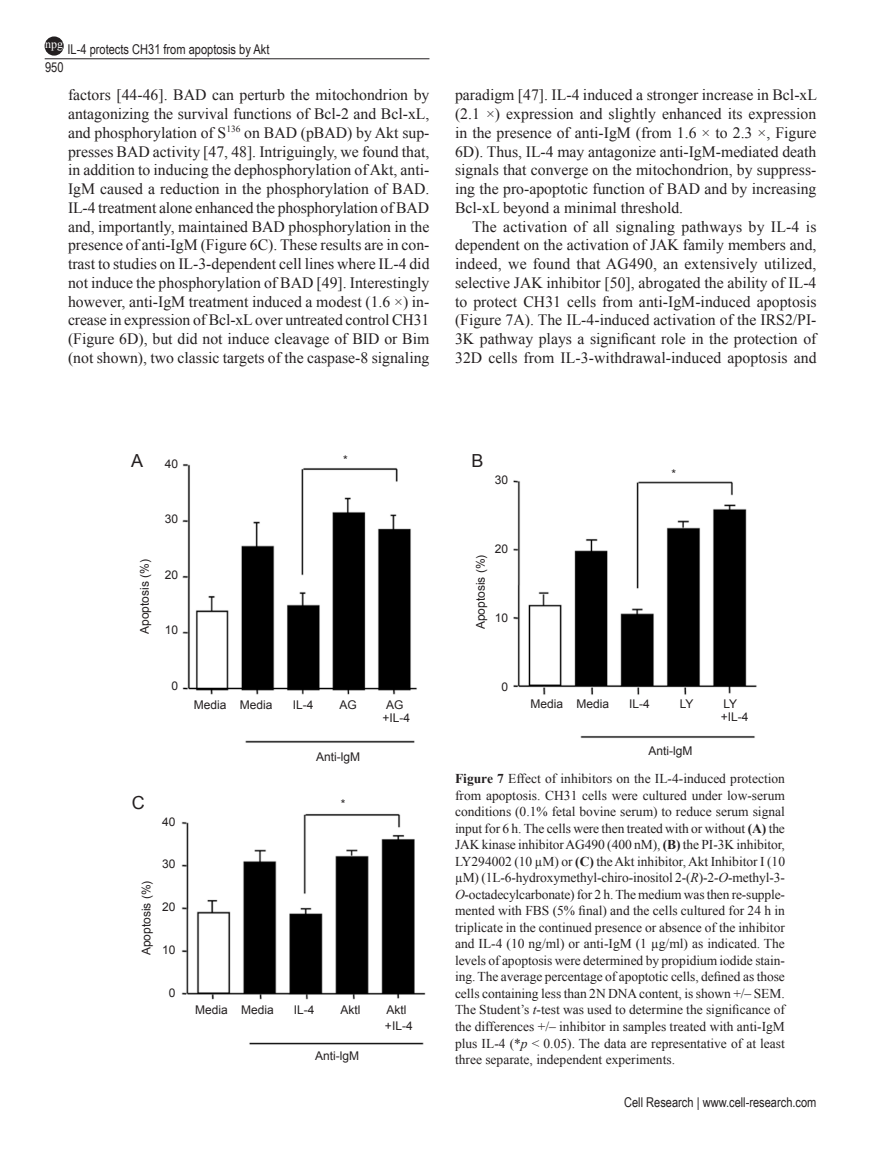
<style>
.page{position:relative;width:893px;height:1170px;background:#fff}
.page>*{position:absolute;margin:0;border:0;box-sizing:border-box;transform-origin:0 0}
.t1{font:18px "Arial";color:#231f20}
.t2{font:15.75px/18.8px "Times New Roman";color:#231f20;text-align:justify}
.t3{font:15.75px "Times New Roman PSMT2";color:#231f20}
.t4{font:13.5px/16.5px "Times New Roman";letter-spacing:-.005em;color:#231f20;text-align:justify}
.t5{font:13.5px "Times New Roman PSMT2";color:#231f20}
.t6{font:13.5px "Arial Narrow";color:#231f20}
.t7{font:12px/13.2px "Arial";color:#231f20}
.t8{font:12px "Times New Roman";color:#fff}
.s1{font-weight:700}
.s2{font-style:italic}
.s3{font-family:"Times New Roman"}
.s4{font-family:"Times New Roman";font-style:italic}
</style>
<div class="page">
<hr style="left:45px;top:58px;width:384px;height:1px;background:#231f20">
<div style="left:45px;top:37px;width:18px;height:18px;background:#231f20;border-radius:50%"></div>
<div style="left:45px;top:36px;width:19px;height:20px;border:2px solid #231f20;border-radius:50%"></div>
<img style="left:181px;top:464px;width:576px;height:581px">
<p class="t8" style="left:45px;top:36px;width:19px">npg</p>
<p class="t6" style="left:68px;top:40px;width:203px">IL-4 protects CH31 from apoptosis by Akt</p>
<p class="t6" style="left:45px;top:57px;width:20px">950</p>
<p class="t2" style="left:68px;top:85px;width:363px">factors [44-46]. BAD can perturb the mitochondrion by antagonizing the survival functions of Bcl-2 and Bcl-xL, and phosphorylation of S<sup>136</sup> on BAD (pBAD) by Akt sup&shy;presses BAD activity [47, 48]. Intriguingly, we found that, in addition to inducing the dephosphorylation of Akt, anti-IgM caused a reduction in the phosphorylation of BAD.<br>IL-4 treatment alone enhanced the phosphorylation of BAD and, importantly, maintained BAD phosphorylation in the presence of anti-IgM (Figure 6C). These results are in con&shy;trast to studies on IL-3-dependent cell lines where IL-4 did not induce the phosphorylation of BAD [49]. Interestingly however, anti-IgM treatment induced a modest (1.6 ×) in&shy;crease in expression of Bcl-xL over untreated control CH31 (Figure 6D), but did not induce cleavage of BID or Bim (not shown), two classic targets of the caspase-8 signaling</p>
<p class="t2" style="left:455px;top:85px;width:364px">paradigm [47]. IL-4 induced a stronger increase in Bcl-xL (2.1 ×) expression and slightly enhanced its expression in the presence of anti-IgM (from 1.6 × to 2.3 ×, Figure 6D). Thus, IL-4 may antagonize anti-IgM-mediated death signals that converge on the mitochondrion, by suppress&shy;ing the pro-apoptotic function of BAD and by increasing Bcl-xL beyond a minimal threshold.</p>
<p class="t2" style="left:455px;top:217px;width:363px;text-indent:17px">The activation of all signaling pathways by IL-4 is dependent on the activation of JAK family members and, indeed, we found that AG490, an extensively utilized, selective JAK inhibitor [50], abrogated the ability of IL-4 to protect CH31 cells from anti-IgM-induced apoptosis (Figure 7A). The IL-4-induced activation of the IRS2/PI-</p>
<p class="t3" style="left:455px;top:328px;width:363px">3K pathway plays a significant role in the protection of</p>
<p class="t2" style="left:455px;top:348px;width:363px">32D cells from IL-3-withdrawal-induced apoptosis and</p>
<p class="t1" style="left:131px;top:448px;width:14px">A</p>
<p class="t7" style="left:165px;top:457px;width:15px">40</p>
<p class="t7" style="left:165px;top:512px;width:15px">30</p>
<p class="t7" style="left:138px;top:634px;width:76px;rotate:-90deg">Apoptosis (%)</p>
<p class="t7" style="left:165px;top:568px;width:15px">20</p>
<p class="t7" style="left:165px;top:623px;width:15px">10</p>
<p class="t7" style="left:343px;top:453px;width:6px">*</p>
<p class="t1" style="left:472px;top:449px;width:14px">B</p>
<p class="t7" style="left:495px;top:473px;width:15px">30</p>
<p class="t7" style="left:495px;top:542px;width:15px">20</p>
<p class="t7" style="left:474px;top:629px;width:76px;rotate:-90deg">Apoptosis (%)</p>
<p class="t7" style="left:495px;top:611px;width:15px">10</p>
<p class="t7" style="left:671px;top:467px;width:6px">*</p>
<p class="t7" style="left:172px;top:679px;width:8px">0</p>
<p class="t1" style="left:132px;top:791px;width:14px">C</p>
<p class="t7" style="left:140px;top:955px;width:76px;rotate:-90deg">Apoptosis (%)</p>
<p class="t7" style="left:162px;top:815px;width:15px">40</p>
<p class="t7" style="left:162px;top:857px;width:15px">30</p>
<p class="t7" style="left:162px;top:900px;width:15px">20</p>
<p class="t7" style="left:162px;top:943px;width:15px">10</p>
<p class="t7" style="left:169px;top:986px;width:8px">0</p>
<p class="t7" style="left:194px;top:698px;width:80px">Media Media</p>
<p class="t7" style="left:293px;top:698px;width:22px">IL-4</p>
<p class="t7" style="left:339px;top:698px;width:19px">AG</p>
<p class="t7" style="left:382px;top:698px;width:29px;text-align:center">AG +IL-4</p>
<p class="t7" style="left:316px;top:750px;width:46px">Anti-lgM</p>
<p class="t7" style="left:341px;top:797px;width:6px">*</p>
<p class="t7" style="left:195px;top:1003px;width:80px">Media Media</p>
<p class="t7" style="left:294px;top:1003px;width:22px">IL-4</p>
<p class="t7" style="left:341px;top:1003px;width:22px">Aktl</p>
<p class="t7" style="left:385px;top:1002px;width:29px;line-height:15.6px">Aktl +IL-4</p>
<p class="t7" style="left:315px;top:1049px;width:46px">Anti-lgM</p>
<p class="t7" style="left:502px;top:680px;width:8px">0</p>
<p class="t7" style="left:530px;top:697px;width:80px">Media Media</p>
<p class="t7" style="left:629px;top:697px;width:22px">IL-4</p>
<p class="t7" style="left:680px;top:697px;width:15px">LY</p>
<p class="t7" style="left:721px;top:697px;width:29px">LY +IL-4</p>
<p class="t7" style="left:649px;top:743px;width:46px">Anti-lgM</p>
<p class="t4" style="left:455px;top:770px;width:332px"><span class="s1">Figure 7</span> Effect of inhibitors on the IL-4-induced protection from apoptosis. CH31 cells were cultured under low-serum conditions (0.1% fetal bovine serum) to reduce serum signal input for 6 h. The cells were then treated with or without <span class="s1">(A)</span> the JAK kinase inhibitor AG490 (400 nM), <span class="s1">(B)</span> the PI-3K inhibitor, LY294002 (10 µM) or <span class="s1">(C)</span> the Akt inhibitor, Akt Inhibitor I (10 µM) (1L-6<span class="s2">-</span>hydroxymethyl-chiro-inositol 2-(<span class="s2">R</span>)-2<span class="s2">-O</span>-methyl-3- <span class="s2">O</span>-octadecylcarbonate) for 2 h. The medium was then re-supple-</p>
<p class="t5" style="left:455px;top:901px;width:331px">mented with FBS (5% final) and the cells cultured for 24 h in</p>
<p class="t4" style="left:455px;top:918px;width:331px">triplicate in the continued presence or absence of the inhibitor and IL-4 (10 ng/ml) or anti-IgM (1 µg/ml) as indicated. The levels of apoptosis were determined by propidium iodide stain-</p>
<p class="t5" style="left:455px;top:967px;width:331px">ing. The average percentage of apoptotic cells, defined as those</p>
<p class="t4" style="left:455px;top:984px;width:331px">cells containing less than 2N DNA content, is shown +/– SEM.</p>
<p class="t5" style="left:455px;top:1000px;width:331px"><span class="s3">The Student’s</span> <span class="s4">t</span>-test was used to determine the significance of</p>
<p class="t4" style="left:455px;top:1017px;width:331px">the differences +/– inhibitor in samples treated with anti-IgM plus IL-4 (*<span class="s2">p</span> &lt; 0.05). The data are representative of at least three separate, independent experiments.</p>
<p class="t6" style="left:624px;top:1092px;width:194px">Cell Research | www.cell-research.com</p>
</div>
